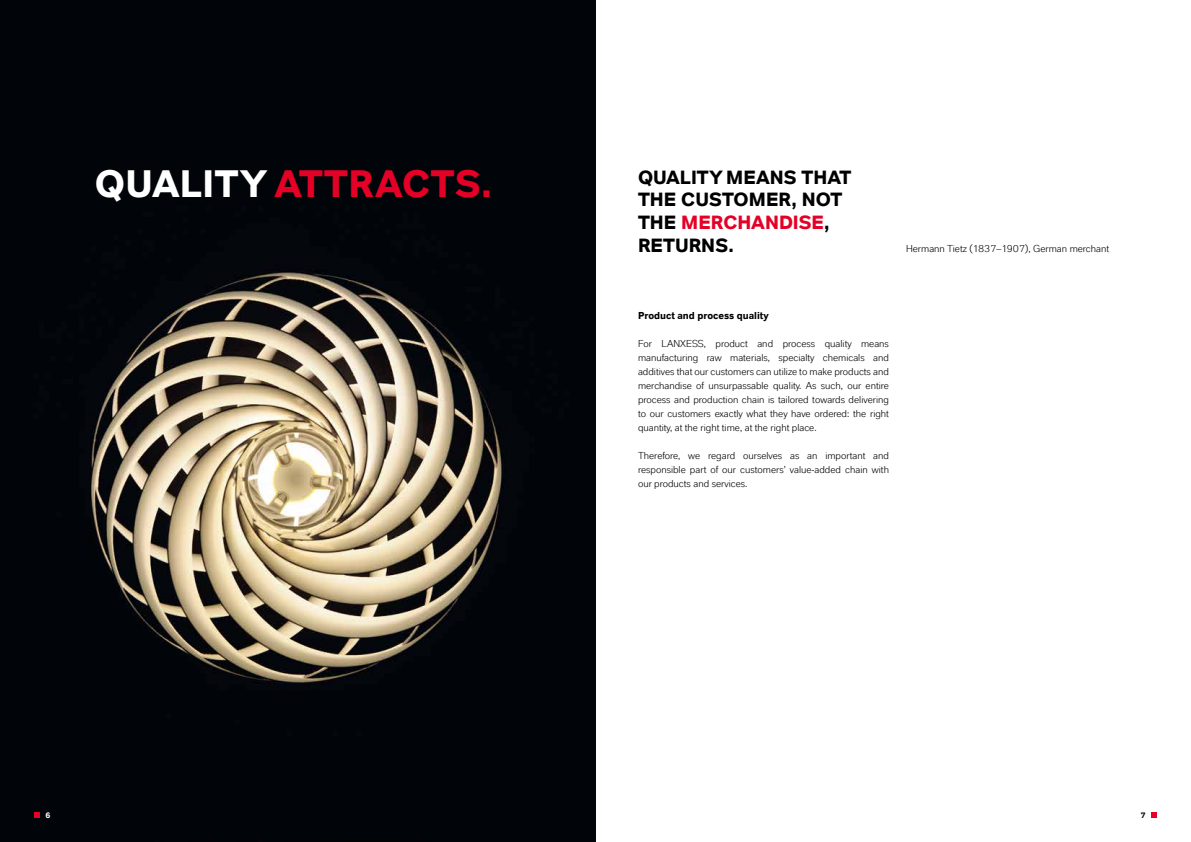
<style>
.page{position:relative;width:1191px;height:842px;background:#fff}
.page>*{position:absolute;margin:0;border:0;box-sizing:border-box;transform-origin:0 0}
.t1{font:700 38px "Lanxess Global";letter-spacing:.015em;color:#e40026}
.t2{font:700 19px/22.8px "Lanxess Global";color:#000}
.t3{font:10px/14px "Lanxess Global";color:#000;text-align:justify}
.t4{font:700 10px "Lanxess Global";color:#000}
.t5{font:700 8px "Lanxess Global";color:#fff}
.t6{font:700 8px "Lanxess Global";color:#000}
.s1{color:#fff}
.s2{color:#e40026}
</style>
<div class="page">
<img style="left:0;top:0;width:595px;height:842px">
<svg style="left:34px;top:812px;width:6px;height:6px"></svg>
<svg style="left:1151px;top:812px;width:6px;height:6px"></svg>
<h1 class="t1" style="left:95px;top:162px;width:399px"><span class="s1">QUALITY</span> ATTRACTS.</h1>
<h2 class="t2" style="left:638px;top:166px;width:215px">QUALITY MEANS THAT<br>THE CUSTOMER, NOT<br>THE <span class="s2">MERCHANDISE</span>,<br>RETURNS.</h2>
<p class="t3" style="left:906px;top:242px;width:205px">Hermann Tietz (1837–1907), German merchant</p>
<p class="t4" style="left:638px;top:309px;width:132px">Product and process quality</p>
<p class="t3" style="left:638px;top:336px;width:252px">For LANXESS, product and process quality means manufacturing raw materials, specialty chemicals and additives that our customers can utilize to make products and merchandise of unsurpassable quality. As such, our entire process and production chain is tailored towards delivering to our customers exactly what they have ordered: the right quantity, at the right time, at the right place.</p>
<p class="t3" style="left:638px;top:448px;width:252px">Therefore, we regard ourselves as an important and responsible part of our customers’ value-added chain with our products and services.</p>
<p class="t5" style="left:45px;top:810px;width:6px">6</p>
<p class="t6" style="left:1140px;top:810px;width:6px">7</p>
</div>
